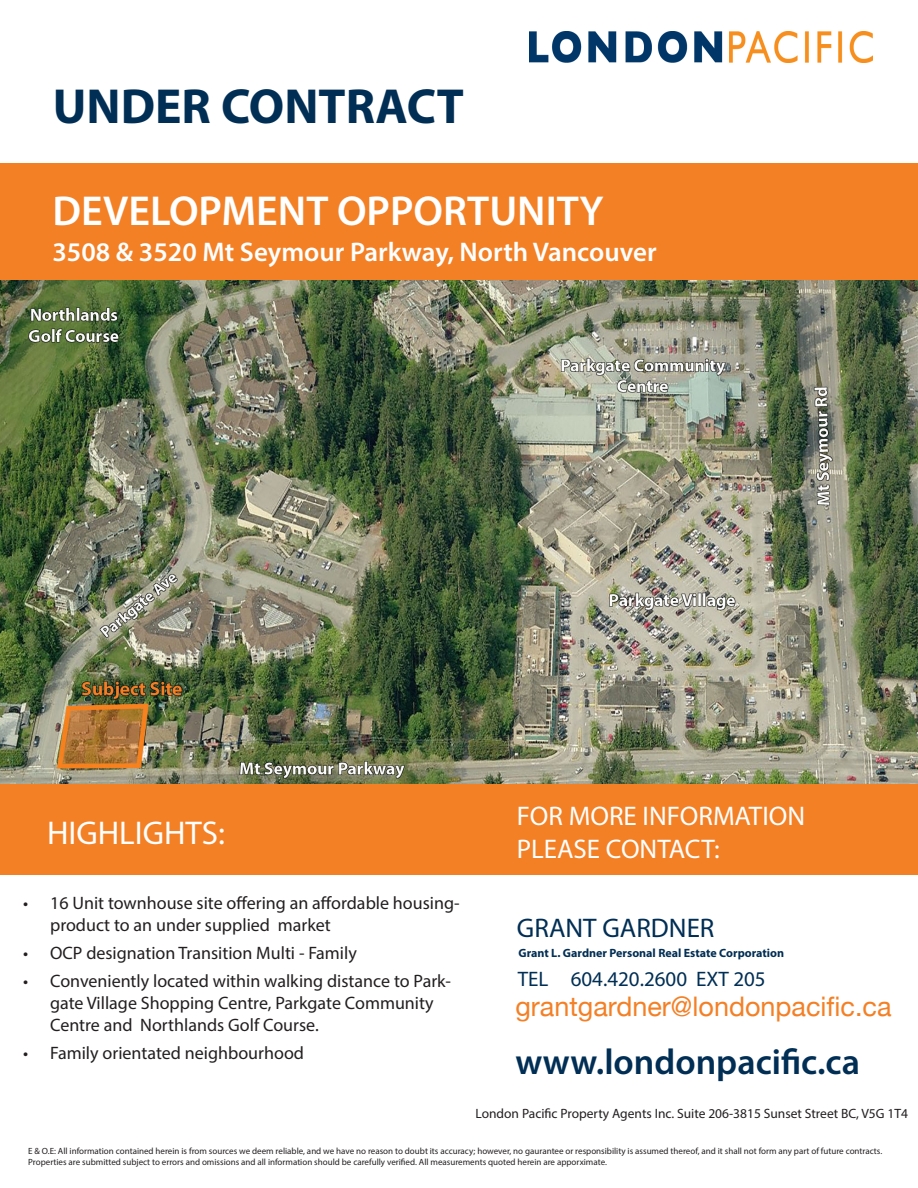
<style>
.page{position:relative;width:918px;height:1188px;background:#fff}
.page>*{position:absolute;margin:0;border:0;box-sizing:border-box;transform-origin:0 0}
.t1{font:700 49.5px "Myriad Pro";color:#002e54}
.t2{font:600 42px "Myriad Pro";color:#fff}
.t3{font:600 36px "Myriad Pro";color:#002e54}
.t4{font:33px "Myriad Pro";color:#fff}
.t5{font:600 27px "Myriad Pro";color:#fff}
.t6{font:27px "Myriad Pro";color:#fff}
.t7{font:27px "Helvetica Neue";color:#f48026}
.t8{font:27px "Myriad Pro";color:#002e54}
.t9{font:21px "Myriad Pro";color:#002e54}
.t10{font:18px/21.6px "Myriad Pro";color:#231f20}
.t11{font:13.5px "Myriad Pro";color:#231f20}
.t12{font:700 12px "Myriad Pro";color:#002e54}
.t13{font:9px/10.8px "Myriad Pro";color:#231f20}
</style>
<div class="page">
<div style="left:0;top:163px;width:918px;height:119px;background:#f48026"></div>
<img style="left:529px;top:31px;width:343px;height:31px">
<img style="left:0;top:280px;width:918px;height:504px">
<div style="left:0;top:784px;width:918px;height:91px;background:#f48026"></div>
<p class="t1" style="left:53px;top:74px;width:413px">UNDER CONTRACT</p>
<p class="t2" style="left:52px;top:184px;width:553px">DEVELOPMENT OPPORTUNITY</p>
<p class="t5" style="left:52px;top:235px;width:606px">3508 &amp; 3520 Mt Seymour Parkway, North Vancouver</p>
<p class="t4" style="left:47px;top:812px;width:179px">HIGHLIGHTS:</p>
<p class="t6" style="left:517px;top:800px;width:290px">FOR MORE INFORMATION</p>
<p class="t6" style="left:517px;top:832px;width:204px">PLEASE CONTACT:</p>
<p class="t10" style="left:50px;top:892px;width:411px;text-indent:-27px">• 16 Unit townhouse site offering an affordable housing&shy;product to an under supplied market</p>
<p class="t10" style="left:23px;top:942px;width:335px">• OCP designation Transition Multi - Family</p>
<p class="t10" style="left:50px;top:970px;width:402px;text-indent:-27px">• Conveniently located within walking distance to Park&shy;gate Village Shopping Centre, Parkgate Community<br>Centre and Northlands Golf Course.</p>
<p class="t10" style="left:23px;top:1042px;width:282px">• Family orientated neighbourhood</p>
<p class="t8" style="left:517px;top:912px;width:199px">GRANT GARDNER</p>
<p class="t12" style="left:519px;top:945px;width:267px">Grant L. Gardner Personal Real Estate Corporation</p>
<p class="t7" style="left:515px;top:991px;width:378px">grantgardner@londonpacific.ca</p>
<p class="t9" style="left:518px;top:966px;width:249px">TEL 604.420.2600 EXT 205</p>
<p class="t3" style="left:515px;top:1039px;width:346px">www.londonpacific.ca</p>
<p class="t11" style="left:476px;top:1105px;width:434px">London Pacific Property Agents Inc. Suite 206-3815 Sunset Street BC, V5G 1T4</p>
<p class="t13" style="left:28px;top:1146px;width:855px">E &amp; O.E: All information contained herein is from sources we deem reliable, and we have no reason to doubt its accuracy; however, no gaurantee or responsibility is assumed thereof, and it shall not form any part of future contracts.<br>Properties are submitted subject to errors and omissions and all information should be carefully verified. All measurements quoted herein are apporximate.</p>
</div>
